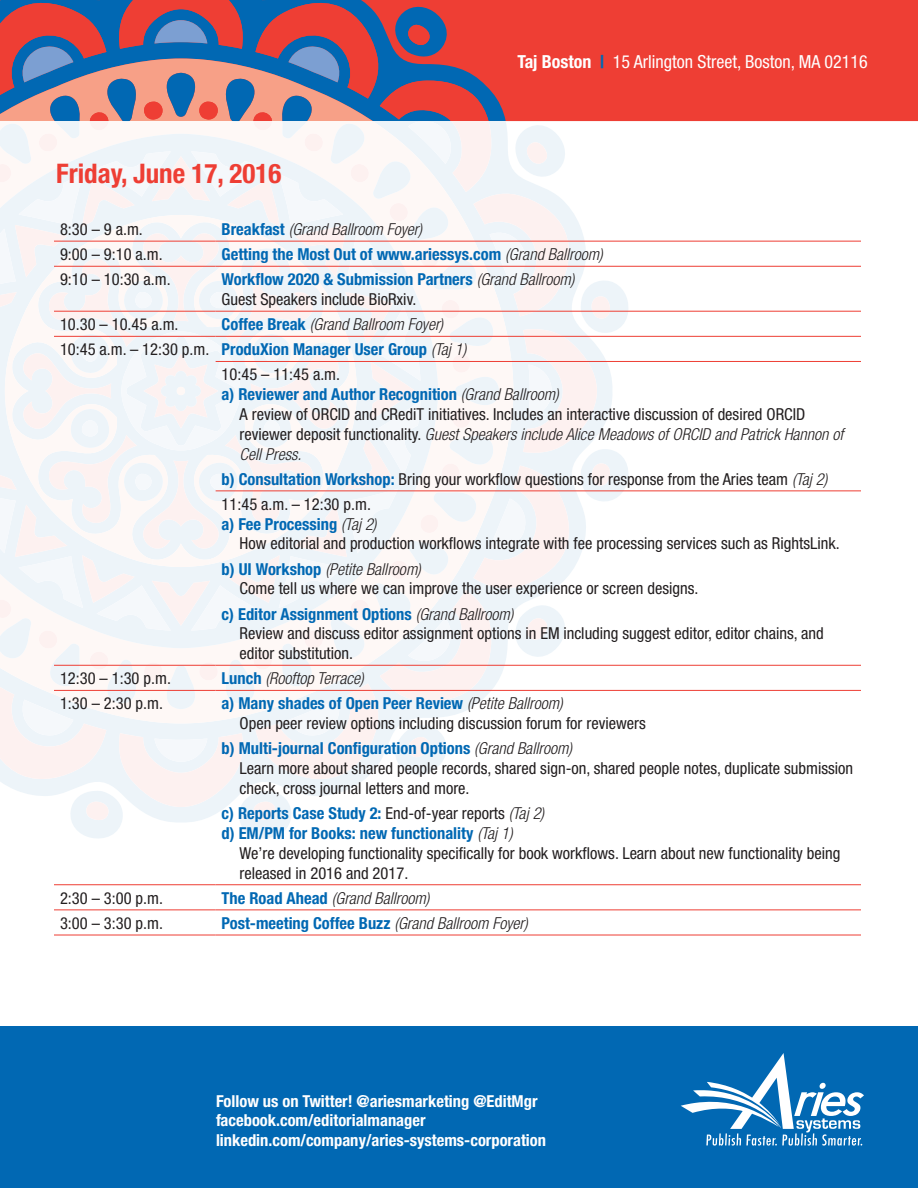
<style>
.page{position:relative;width:918px;height:1188px;background:#fff}
.page>*{position:absolute;margin:0;border:0;box-sizing:border-box;transform-origin:0 0}
.t1{font:700 condensed 27px "Helvetica Neue";color:#ee3e34}
.t2{font:condensed 18px "Helvetica Neue";color:#fff}
.t3{font:condensed 16.5px/19.8px "Helvetica Neue";color:#231f20}
.t4{font:700 condensed 16.5px/19.8px "Helvetica Neue";color:#0168b3}
.t5{font:700 condensed 16.5px/19.8px "Helvetica Neue";color:#fff}
.t6{font:italic 300 condensed 16.5px "Helvetica Neue";color:#231f20}
.s1{font-weight:700}
.s2{font-weight:700;color:#0168b3}
.s3{font-weight:700;font-style:normal;color:#0168b3}
.s4{font-weight:300;font-style:italic;color:#231f20}
.s5{font-weight:400;color:#231f20}
.s6{font-weight:300;font-style:italic}
</style>
<div class="page">
<div style="left:0;top:0;width:918px;height:122px;background:#ee3e34"></div>
<svg style="left:0;top:0;width:628px;height:122px"></svg>
<div style="left:0;top:122px;width:918px;height:735px;background:linear-gradient(to right,#f2f2f5,#fff)"></div>
<div style="left:0;top:1026px;width:918px;height:162px;background:#0168b3"></div>
<hr style="left:54px;top:241px;width:162px;height:1px;background:#ee3e34">
<hr style="left:216px;top:241px;width:645px;height:1px;background:#ee3e34">
<hr style="left:54px;top:266px;width:162px;height:1px;background:#ee3e34">
<hr style="left:216px;top:266px;width:645px;height:1px;background:#ee3e34">
<hr style="left:54px;top:311px;width:162px;height:1px;background:#ee3e34">
<hr style="left:216px;top:311px;width:645px;height:1px;background:#ee3e34">
<hr style="left:54px;top:336px;width:162px;height:1px;background:#ee3e34">
<hr style="left:216px;top:336px;width:645px;height:1px;background:#ee3e34">
<hr style="left:216px;top:361px;width:645px;height:1px;background:#ee3e34">
<hr style="left:216px;top:490px;width:645px;height:1px;background:#ee3e34">
<hr style="left:54px;top:665px;width:162px;height:1px;background:#ee3e34">
<hr style="left:216px;top:665px;width:645px;height:1px;background:#ee3e34">
<hr style="left:54px;top:690px;width:162px;height:1px;background:#ee3e34">
<hr style="left:216px;top:690px;width:645px;height:1px;background:#ee3e34">
<hr style="left:54px;top:884px;width:162px;height:1px;background:#ee3e34">
<hr style="left:216px;top:884px;width:645px;height:1px;background:#ee3e34">
<hr style="left:54px;top:910px;width:162px;height:1px;background:#ee3e34">
<hr style="left:216px;top:910px;width:645px;height:1px;background:#ee3e34">
<hr style="left:54px;top:935px;width:162px;height:1px;background:#ee3e34">
<hr style="left:216px;top:935px;width:645px;height:1px;background:#ee3e34">
<svg style="left:681px;top:1053px;width:183px;height:93px"></svg>
<p class="t2" style="left:517px;top:51px;width:352px"><span class="s1">Taj Boston</span> <span class="s2">|</span> 15 Arlington Street, Boston, MA 02116</p>
<h1 class="t1" style="left:56px;top:157px;width:227px">Friday, June 17, 2016</h1>
<p class="t3" style="left:60px;top:219px;width:84px">8:30 – 9 a.m.</p>
<p class="t6" style="left:222px;top:220px;width:202px"><span class="s3">Breakfast</span> (Grand Ballroom Foyer)</p>
<p class="t3" style="left:60px;top:244px;width:104px">9:00 – 9:10 a.m.</p>
<p class="t4" style="left:222px;top:244px;width:383px">Getting the Most Out of www.ariessys.com <span class="s4">(Grand Ballroom)</span></p>
<p class="t3" style="left:60px;top:269px;width:112px">9:10 – 10:30 a.m.</p>
<p class="t4" style="left:222px;top:269px;width:354px">Workflow 2020 &amp; Submission Partners <span class="s4">(Grand Ballroom)<br></span><span class="s5">Guest Speakers include BioRxiv.</span></p>
<p class="t3" style="left:60px;top:314px;width:120px">10.30 – 10.45 a.m.</p>
<p class="t6" style="left:222px;top:315px;width:223px"><span class="s3">Coffee Break</span> (Grand Ballroom Foyer)</p>
<p class="t4" style="left:60px;top:339px;width:408px"><span class="s5">10:45 a.m. – 12:30 p.m.</span> ProduXion Manager User Group <span class="s4">(Taj 1)</span></p>
<p class="t3" style="left:222px;top:365px;width:120px">10:45 – 11:45 a.m.</p>
<p class="t3" style="left:240px;top:384px;width:605px;text-indent:-18px"><span class="s2">a) Reviewer and Author Recognition</span> <span class="s6">(Grand Ballroom)<br></span>A review of ORCID and CRediT initiatives. Includes an interactive discussion of desired ORCID reviewer deposit functionality. <span class="s6">Guest Speakers include Alice Meadows of ORCID and Patrick Hannon of Cell Press.</span></p>
<p class="t3" style="left:222px;top:466px;width:607px;line-height:25px"><span class="s2">b) Consultation Workshop:</span> Bring your workflow questions for response from the Aries team <span class="s6">(Taj 2)<br></span>11:45 a.m. – 12:30 p.m.</p>
<p class="t3" style="left:240px;top:514px;width:602px;text-indent:-18px"><span class="s2">a) Fee Processing</span> <span class="s6">(Taj 2)<br></span>How editorial and production workflows integrate with fee processing services such as RightsLink.</p>
<p class="t3" style="left:240px;top:559px;width:460px;text-indent:-18px"><span class="s2">b) UI Workshop</span> <span class="s6">(Petite Ballroom)<br></span>Come tell us where we can improve the user experience or screen designs.</p>
<p class="t3" style="left:240px;top:604px;width:586px;text-indent:-18px"><span class="s2">c) Editor Assignment Options</span> <span class="s6">(Grand Ballroom)<br></span>Review and discuss editor assignment options in EM including suggest editor, editor chains, and editor substitution.</p>
<p class="t3" style="left:60px;top:668px;width:112px">12:30 – 1:30 p.m.</p>
<p class="t6" style="left:222px;top:669px;width:144px"><span class="s3">Lunch</span> (Rooftop Terrace)</p>
<p class="t3" style="left:60px;top:694px;width:105px">1:30 – 2:30 p.m.</p>
<p class="t3" style="left:240px;top:694px;width:408px;text-indent:-18px"><span class="s2">a) Many shades of Open Peer Review</span> <span class="s6">(Petite Ballroom)<br></span>Open peer review options including discussion forum for reviewers</p>
<p class="t3" style="left:240px;top:739px;width:615px;text-indent:-18px"><span class="s2">b) Multi-journal Configuration Options</span> <span class="s6">(Grand Ballroom)<br></span>Learn more about shared people records, shared sign-on, shared people notes, duplicate submission check, cross journal letters and more.</p>
<p class="t4" style="left:222px;top:803px;width:324px">c) Reports Case Study 2: <span class="s5">End-of-year reports</span> <span class="s4">(Taj 2) </span>d) EM/PM for Books: new functionality <span class="s4">(Taj 1)</span></p>
<p class="t3" style="left:240px;top:843px;width:602px">We’re developing functionality specifically for book workflows. Learn about new functionality being released in 2016 and 2017.</p>
<p class="t3" style="left:60px;top:888px;width:105px">2:30 – 3:00 p.m.</p>
<p class="t6" style="left:222px;top:889px;width:209px"><span class="s3">The Road Ahead</span> (Grand Ballroom)</p>
<p class="t3" style="left:60px;top:913px;width:105px">3:00 – 3:30 p.m.</p>
<p class="t4" style="left:222px;top:913px;width:308px">Post-meeting Coffee Buzz <span class="s4">(Grand Ballroom Foyer)</span></p>
<p class="t5" style="left:216px;top:1091px;width:332px">Follow us on Twitter! @ariesmarketing @EditMgr facebook.com/editorialmanager linkedin.com/company/aries-systems-corporation</p>
</div>
